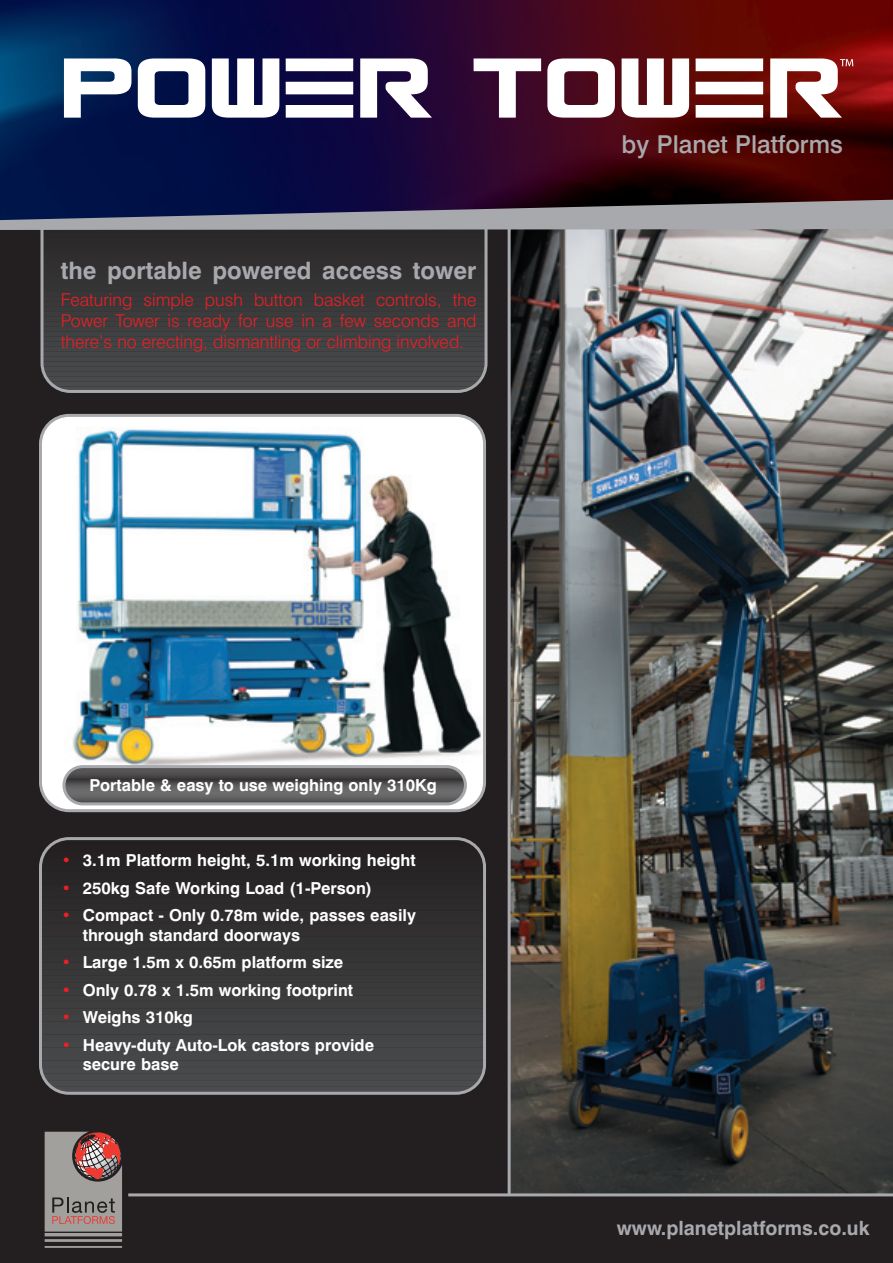
<style>
.page{position:relative;width:893px;height:1263px;background:#fff}
.page>*{position:absolute;margin:0;border:0;box-sizing:border-box;transform-origin:0 0}
.t1{font:500 24.6px "Swiss 721 BT";color:#a8a9ad}
.t2{font:700 24px "Swiss 721 BT";color:#a8a9ad}
.t3{font:700 19.65px "Swiss 721 BT";color:#a8a9ad}
.t4{font:300 17.7px/21.1px "Swiss 721 BT";color:#ee1e24;text-align:justify}
.t5{font:700 16.5px/19.8px "Swiss 721 BT";color:#fff}
.s1{color:#ee1e24}
</style>
<div class="page">
<div style="left:0;top:165px;width:893px;height:1098px;background:#231f20"></div>
<svg style="left:40px;top:230px;width:448px;height:163px"></svg>
<svg style="left:39px;top:837px;width:447px;height:258px"></svg>
<img style="left:39px;top:414px;width:447px;height:398px">
<img style="left:511px;top:230px;width:382px;height:963px">
<hr style="left:508px;top:228px;width:3px;height:967px;background:#a8a9ad">
<img style="left:0;top:0;width:893px;height:199px">
<svg style="left:0;top:199px;width:893px;height:31px;background:#6e7082"></svg>
<svg style="left:64px;top:58px;width:67px;height:60px"></svg>
<svg style="left:138px;top:58px;width:67px;height:60px"></svg>
<svg style="left:212px;top:58px;width:67px;height:60px"></svg>
<svg style="left:286px;top:58px;width:67px;height:60px"></svg>
<svg style="left:360px;top:58px;width:72px;height:60px"></svg>
<svg style="left:474px;top:58px;width:67px;height:60px"></svg>
<svg style="left:547px;top:58px;width:68px;height:60px"></svg>
<svg style="left:696px;top:58px;width:67px;height:60px"></svg>
<svg style="left:622px;top:58px;width:67px;height:60px"></svg>
<svg style="left:770px;top:58px;width:83px;height:60px"></svg>
<hr style="left:128px;top:1193px;width:765px;height:3px;background:#a8a9ad">
<svg style="left:62px;top:765px;width:405px;height:40px;background:#666667"></svg>
<svg style="left:45px;top:1132px;width:77px;height:116px;background:#927f7c"></svg>
<h2 class="t2" style="left:61px;top:262px;width:417px">the portable powered access tower</h2>
<p class="t4" style="left:61px;top:291px;width:417px">Featuring simple push button basket controls, the Power Tower is ready for use in a few seconds and there’s no erecting, dismantling or climbing involved.</p>
<h1 class="t1" style="left:622px;top:135px;width:223px">by Planet Platforms</h1>
<p class="t5" style="left:89px;top:777px;width:349px">Portable &amp; easy to use weighing only 310Kg</p>
<p class="t5" style="left:62px;top:852px;width:356px"><span class="s1">•</span> 3.1m Platform height, 5.1m working height</p>
<p class="t5" style="left:62px;top:880px;width:312px"><span class="s1">•</span> 250kg Safe Working Load (1-Person)</p>
<p class="t5" style="left:83px;top:907px;width:335px;text-indent:-21px"><span class="s1">•</span> Compact - Only 0.78m wide, passes easily through standard doorways</p>
<p class="t5" style="left:62px;top:954px;width:283px"><span class="s1">•</span> Large 1.5m x 0.65m platform size</p>
<p class="t5" style="left:62px;top:982px;width:293px"><span class="s1">•</span> Only 0.78 x 1.5m working footprint</p>
<p class="t5" style="left:62px;top:1009px;width:133px"><span class="s1">•</span> Weighs 310kg</p>
<p class="t5" style="left:83px;top:1036px;width:293px;text-indent:-21px"><span class="s1">•</span> Heavy-duty Auto-Lok castors provide secure base</p>
<p class="t3" style="left:617px;top:1221px;width:254px">www.planetplatforms.co.uk</p>
</div>
